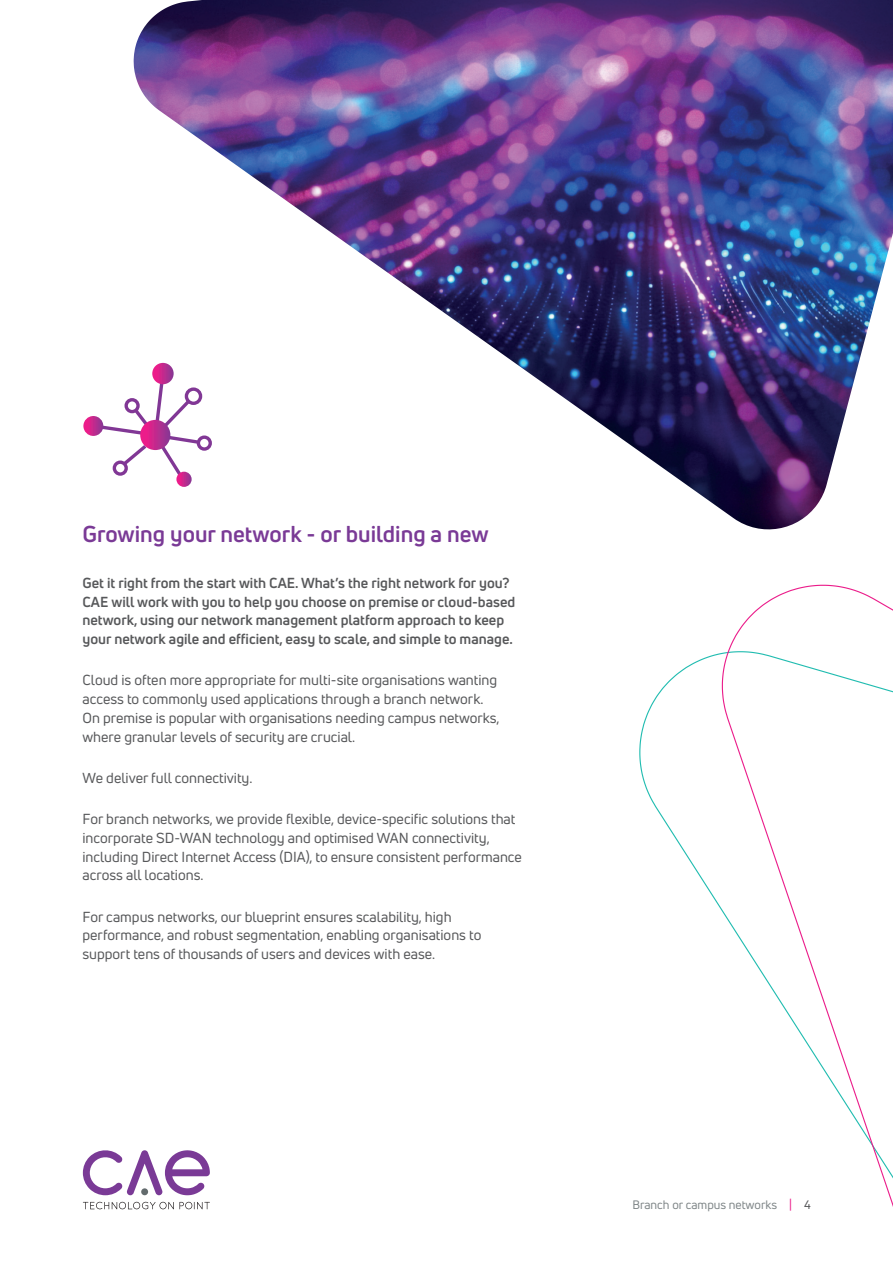
<style>
.page{position:relative;width:893px;height:1263px;background:#fff}
.page>*{position:absolute;margin:0;border:0;box-sizing:border-box;transform-origin:0 0}
.t1{font:700 22.5px "Uni Neue";color:#7a3a96}
.t2{font:14.25px/18.8px "Uni Neue";color:#57585a}
.t3{font:700 14.25px/18.8px "Uni Neue";color:#57585a}
.t4{font:12px "Uni Neue";color:#7f8688}
.s1{color:#eb1c8a}
.s2{color:#57585a}
</style>
<div class="page">
<img style="left:134px;top:0;width:759px;height:530px">
<svg style="left:83px;top:1150px;width:127px;height:45px"></svg>
<svg style="left:83px;top:1202px;width:127px;height:7px"></svg>
<svg style="left:639px;top:653px;width:82px;height:257px"></svg>
<svg style="left:721px;top:584px;width:172px;height:623px"></svg>
<div style="left:197px;top:435px;width:15px;height:16px;border:3px solid #813795;border-radius:50%"></div>
<svg style="left:96px;top:376px;width:106px;height:107px"></svg>
<svg style="left:140px;top:420px;width:30px;height:30px"></svg>
<svg style="left:83px;top:416px;width:20px;height:20px"></svg>
<div style="left:185px;top:387px;width:17px;height:18px;border:3px solid #813795;border-radius:50%"></div>
<svg style="left:176px;top:472px;width:16px;height:15px"></svg>
<svg style="left:152px;top:363px;width:22px;height:21px"></svg>
<h1 class="t1" style="left:82px;top:520px;width:408px">Growing your network - or building a new</h1>
<p class="t3" style="left:82px;top:573px;width:434px">Get it right from the start with CAE. What’s the right network for you?<br>CAE will work with you to help you choose on premise or cloud-based network, using our network management platform approach to keep your network agile and efficient, easy to scale, and simple to manage.</p>
<p class="t2" style="left:82px;top:671px;width:419px">Cloud is often more appropriate for multi-site organisations wanting access to commonly used applications through a branch network.<br>On premise is popular with organisations needing campus networks, where granular levels of security are crucial.</p>
<p class="t2" style="left:82px;top:768px;width:171px">We deliver full connectivity.</p>
<p class="t2" style="left:82px;top:809px;width:441px">For branch networks, we provide flexible, device-specific solutions that incorporate SD-WAN technology and optimised WAN connectivity, including Direct Internet Access (DIA), to ensure consistent performance across all locations.</p>
<p class="t2" style="left:82px;top:907px;width:400px">For campus networks, our blueprint ensures scalability, high performance, and robust segmentation, enabling organisations to support tens of thousands of users and devices with ease.</p>
<p class="t4" style="left:632px;top:1197px;width:180px">Branch or campus networks <span class="s1">|</span> <span class="s2">4</span></p>
</div>
